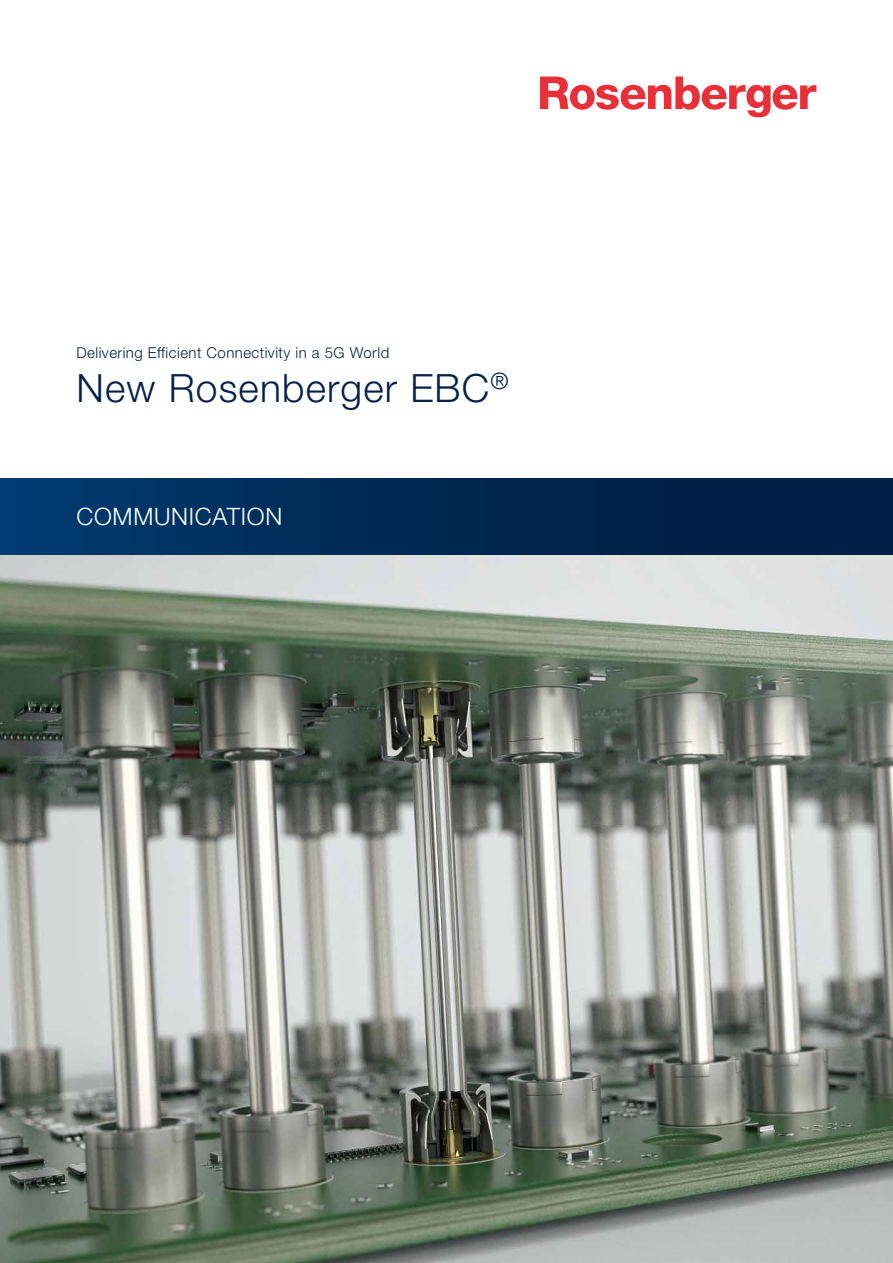
<style>
.page{position:relative;width:893px;height:1263px;background:#fff}
.page>*{position:absolute;margin:0;border:0;box-sizing:border-box;transform-origin:0 0}
.t1{font:300 39px "Helvetica Neue LT Pro";letter-spacing:.03em;color:#002249}
.t2{font:300 24px "Helvetica Neue LT Pro";letter-spacing:.03em;color:#fff}
.t3{font:300 15px "Helvetica Neue LT Pro";letter-spacing:.03em;color:#002249}
</style>
<div class="page">
<img style="left:0;top:555px;width:893px;height:708px">
<div style="left:0;top:478px;width:893px;height:77px;background:linear-gradient(to right,#00386c,#001c40)"></div>
<svg style="left:540px;top:77px;width:276px;height:40px"></svg>
<p class="t3" style="left:77px;top:344px;width:314px">Delivering Efficient Connectivity in a 5G World</p>
<h1 class="t1" style="left:77px;top:364px;width:434px">New Rosenberger EBC<sup>®</sup></h1>
<h2 class="t2" style="left:77px;top:501px;width:207px">COMMUNICATION</h2>
</div>
